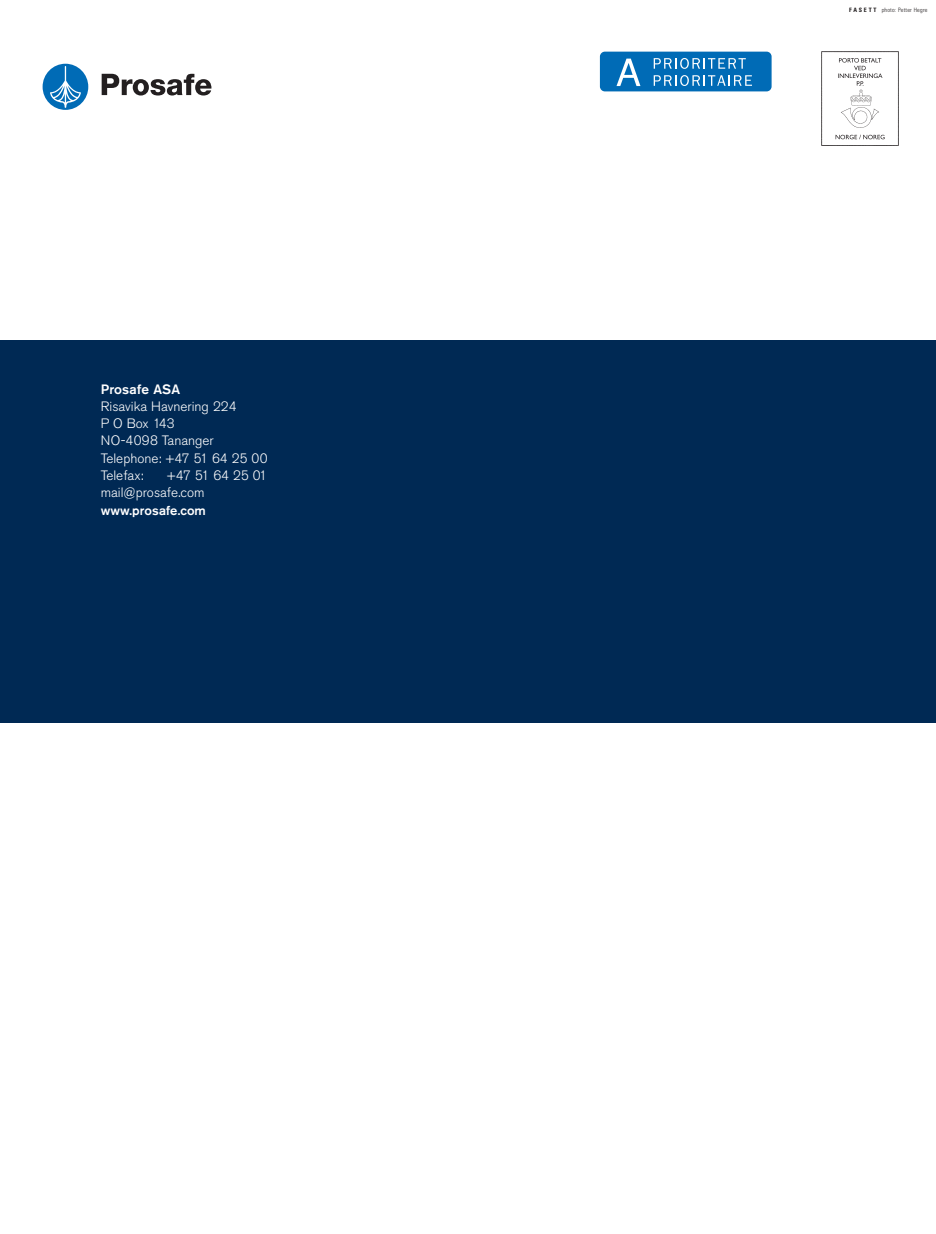
<style>
.page{position:relative;width:936px;height:1234px;background:#fff}
.page>*{position:absolute;margin:0;border:0;box-sizing:border-box;transform-origin:0 0}
.t1{font:300 13.5px/17.2px "Standard Grotesk BSK";color:#fff}
.t2{font:500 13.5px "Standard Grotesk BSK";letter-spacing:.01em;color:#fff}
.t3{font:500 12.9px "Standard Grotesk BSK";letter-spacing:.005em;color:#fff}
.t4{font:300 condensed 6px "Univers";letter-spacing:.03em;color:#231f20}
.s1{font-weight:700}
</style>
<div class="page">
<div style="left:0;top:340px;width:935px;height:383px;background:#002954"></div>
<svg style="left:102px;top:74px;width:110px;height:21px"></svg>
<div style="left:43px;top:64px;width:45px;height:46px;background:#006bb6;border-radius:50%"></div>
<svg style="left:50px;top:66px;width:31px;height:42px"></svg>
<img style="left:821px;top:51px;width:77px;height:94px">
<svg style="left:600px;top:52px;width:171px;height:39px;background:#207dbf"></svg>
<p class="t2" style="left:101px;top:380px;width:81px">Prosafe ASA</p>
<p class="t1" style="left:101px;top:398px;width:168px">Risavika Havnering 224<br>P O Box 143<br>NO-4098 Tananger<br>Telephone: +47 51 64 25 00<br>Telefax:</p>
<p class="t1" style="left:101px;top:467px;width:168px;text-indent:66px">+47 51 64 25 01 mail@prosafe.com</p>
<p class="t3" style="left:101px;top:502px;width:107px">www.prosafe.com</p>
<p class="t4" style="left:849px;top:7px;width:80px"><span class="s1">F A S E T T</span> photo: Petter Hegre</p>
</div>
